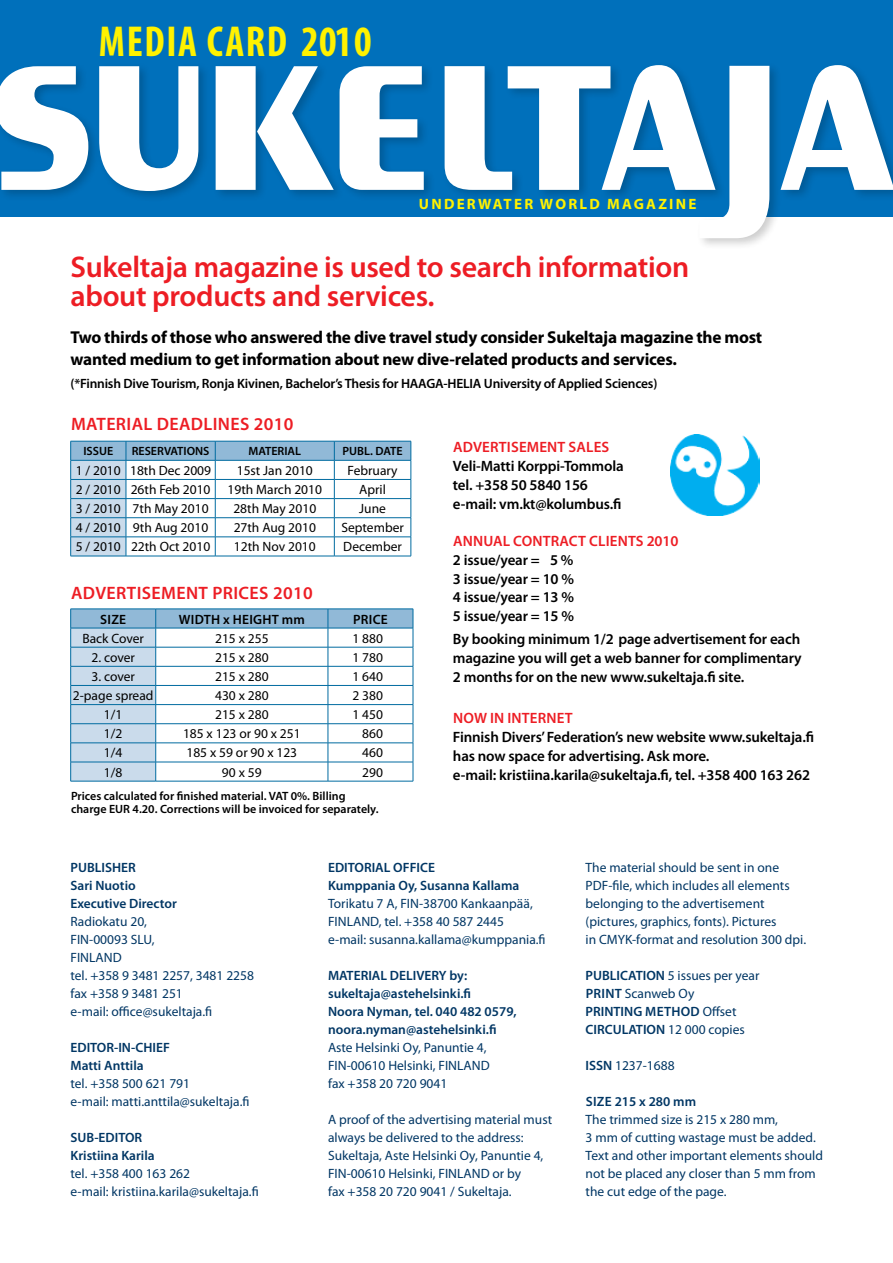
<style>
.page{position:relative;width:893px;height:1263px;background:#fff}
.page>*{position:absolute;margin:0;border:0;box-sizing:border-box;transform-origin:0 0}
.t1{font:700 condensed 43.5px "Myriad Pro";letter-spacing:.04em;color:#fff200;scale:.95 1}
.t2{font:600 30px/28.5px "Myriad Pro";letter-spacing:-.01em;color:#ed1d24}
.t3{font:600 18px "Myriad Pro";letter-spacing:.02em;color:#ed1d24}
.t4{font:700 17.25px/22.5px "Myriad Pro";letter-spacing:-.015em;color:#000}
.t5{font:600 15px/18.8px "Myriad Pro";letter-spacing:-.01em;color:#000}
.t6{font:600 15px "Myriad Pro";letter-spacing:-.01em;color:#ed1d24}
.t7{font:700 15px "Myriad Pro";letter-spacing:.15em;color:#fff200}
.t8{font:13.5px/18px "Myriad Pro";color:#003664}
.t9{font:13.5px "Myriad Pro";color:#000}
.t10{font:600 13.5px/18px "Myriad Pro";color:#003664}
.t11{font:600 13.5px "Myriad Pro";letter-spacing:-.015em;color:#000}
.t12{font:600 13.5px "Myriad Pro";letter-spacing:.02em;color:#000}
.t13{font:600 12px/13.5px "Myriad Pro";color:#000}
.s1{font-weight:400}
.s2{font-weight:600}
</style>
<div class="page">
<svg style="left:70px;top:609px;width:344px;height:172px"></svg>
<hr style="left:70px;top:781px;width:86px;height:1px;background:#006ba0">
<hr style="left:156px;top:781px;width:172px;height:1px;background:#006ba0">
<hr style="left:328px;top:781px;width:85px;height:1px;background:#006ba0">
<svg style="left:70px;top:441px;width:342px;height:115px"></svg>
<hr style="left:334px;top:556px;width:77px;height:1px;background:#006ba0">
<hr style="left:70px;top:556px;width:56px;height:1px;background:#006ba0">
<hr style="left:126px;top:556px;width:89px;height:1px;background:#006ba0">
<hr style="left:215px;top:556px;width:119px;height:1px;background:#006ba0">
<div style="left:0;top:0;width:893px;height:217px;background:#0070bb"></div>
<div style="left:0;top:61px;width:893px;height:190px;background:#000;opacity:.2"></div>
<svg style="left:0;top:65px;width:893px;height:173px;fill:#fff"></svg>
<img style="left:670px;top:434px;width:90px;height:81px">
<h1 class="t1" style="left:99px;top:14px;width:289px">MEDIA CARD 2010</h1>
<p class="t7" style="left:419px;top:194px;width:279px">UNDERWATER WORLD MAGAZINE</p>
<h2 class="t2" style="left:70px;top:252px;width:620px">Sukeltaja magazine is used to search information about products and services.</h2>
<p class="t4" style="left:70px;top:325px;width:693px">Two thirds of those who answered the dive travel study consider Sukeltaja magazine the most wanted medium to get information about new dive-related products and services.</p>
<p class="t11" style="left:70px;top:375px;width:588px">(*Finnish Dive Tourism, Ronja Kivinen, Bachelor’s Thesis for HAAGA-HELIA University of Applied Sciences)</p>
<h3 class="t3" style="left:71px;top:412px;width:224px">MATERIAL DEADLINES 2010</h3>
<p class="t13" style="left:83px;top:444px;width:31px">ISSUE</p>
<p class="t13" style="left:132px;top:444px;width:79px">RESERVATIONS</p>
<p class="t13" style="left:249px;top:444px;width:54px">MATERIAL</p>
<p class="t13" style="left:343px;top:444px;width:61px">PUBL. DATE</p>
<p class="t9" style="left:76px;top:462px;width:137px">1 / 2010 18th Dec 2009</p>
<p class="t9" style="left:237px;top:462px;width:78px">15st Jan 2010</p>
<p class="t9" style="left:348px;top:462px;width:52px">February</p>
<p class="t9" style="left:76px;top:481px;width:136px">2 / 2010 26th Feb 2010</p>
<p class="t9" style="left:228px;top:481px;width:96px">19th March 2010</p>
<p class="t9" style="left:359px;top:481px;width:28px">April</p>
<p class="t9" style="left:76px;top:500px;width:134px">3 / 2010 7th May 2010</p>
<p class="t9" style="left:233px;top:500px;width:84px">28th May 2010</p>
<p class="t9" style="left:359px;top:500px;width:28px">June</p>
<p class="t9" style="left:76px;top:519px;width:134px">4 / 2010 9th Aug 2010</p>
<p class="t9" style="left:234px;top:519px;width:84px">27th Aug 2010</p>
<p class="t9" style="left:341px;top:519px;width:64px">September</p>
<p class="t9" style="left:76px;top:539px;width:136px">5 / 2010 22th Oct 2010</p>
<p class="t9" style="left:234px;top:539px;width:83px">12th Nov 2010</p>
<p class="t9" style="left:343px;top:539px;width:60px">December</p>
<h3 class="t3" style="left:71px;top:581px;width:243px">ADVERTISEMENT PRICES 2010</h3>
<p class="t11" style="left:100px;top:610px;width:15px">Size</p>
<p class="t12" style="left:179px;top:610px;width:127px">WIDTH x HEIGHT mm</p>
<p class="t11" style="left:353px;top:610px;width:16px">Price</p>
<p class="t9" style="left:82px;top:630px;width:63px">Back Cover</p>
<p class="t9" style="left:215px;top:630px;width:55px">215 x 255</p>
<p class="t9" style="left:352px;top:630px;width:32px">1 880</p>
<p class="t9" style="left:91px;top:649px;width:45px">2. cover</p>
<p class="t9" style="left:215px;top:649px;width:55px">215 x 280</p>
<p class="t9" style="left:352px;top:649px;width:32px">1 780</p>
<p class="t9" style="left:91px;top:668px;width:45px">3. cover</p>
<p class="t9" style="left:215px;top:668px;width:55px">215 x 280</p>
<p class="t9" style="left:352px;top:668px;width:32px">1 640</p>
<p class="t9" style="left:73px;top:687px;width:82px">2-page spread</p>
<p class="t9" style="left:215px;top:687px;width:55px">430 x 280</p>
<p class="t9" style="left:352px;top:687px;width:32px">2 380</p>
<p class="t9" style="left:104px;top:706px;width:20px">1/1</p>
<p class="t9" style="left:215px;top:706px;width:55px">215 x 280</p>
<p class="t9" style="left:352px;top:706px;width:32px">1 450</p>
<p class="t9" style="left:104px;top:725px;width:20px">1/2</p>
<p class="t9" style="left:183px;top:725px;width:119px">185 x 123 or 90 x 251</p>
<p class="t9" style="left:362px;top:725px;width:22px">860</p>
<p class="t9" style="left:104px;top:745px;width:20px">1/4</p>
<p class="t9" style="left:186px;top:745px;width:112px">185 x 59 or 90 x 123</p>
<p class="t9" style="left:362px;top:745px;width:22px">460</p>
<p class="t9" style="left:104px;top:764px;width:20px">1/8</p>
<p class="t9" style="left:222px;top:764px;width:41px">90 x 59</p>
<p class="t9" style="left:362px;top:764px;width:22px">290</p>
<p class="t13" style="left:71px;top:788px;width:309px">Prices calculated for finished material. VAT 0%. Billing charge EUR 4.20. Corrections will be invoiced for separately.</p>
<p class="t6" style="left:453px;top:438px;width:10px">advertisement</p>
<p class="t6" style="left:569px;top:438px;width:9px">sales</p>
<p class="t5" style="left:453px;top:456px;width:172px">Veli-Matti Korppi-Tommola tel. +358 50 5840 156 e-mail: vm.kt@kolumbus.fi</p>
<p class="t6" style="left:453px;top:531px;width:20px">Annual</p>
<p class="t6" style="left:513px;top:531px;width:11px">contract</p>
<p class="t6" style="left:589px;top:531px;width:9px">clients</p>
<p class="t6" style="left:647px;top:531px;width:33px">2010</p>
<p class="t5" style="left:453px;top:550px;width:123px;text-align:justify">2 issue/year = 5 % 3 issue/year = 10 % 4 issue/year = 13 % 5 issue/year = 15 %</p>
<p class="t5" style="left:453px;top:629px;width:350px;text-align:justify">By booking minimum 1/2 page advertisement for each magazine you will get a web banner for complimentary 2 months for on the new www.sukeltaja.fi site.</p>
<p class="t6" style="left:453px;top:709px;width:64px">Now ininternet</p>
<p class="t5" style="left:453px;top:727px;width:363px">Finnish Divers’ Federation’s new website www.sukeltaja.fi has now space for advertising. Ask more.<br>e-mail: kristiina.karila@sukeltaja.fi, tel. +358 400 163 262</p>
<p class="t10" style="left:70px;top:858px;width:108px">PUBLISHER<br>Sari Nuotio<br>Executive Director</p>
<p class="t8" style="left:70px;top:912px;width:185px">Radiokatu 20,<br>FIN-00093 SLU,<br>FINLAND<br>tel. +358 9 3481 2257, 3481 2258 fax +358 9 3481 251<br>e-mail: office@sukeltaja.fi</p>
<p class="t10" style="left:70px;top:1038px;width:101px">EDITOR-IN-CHIEF<br>Matti Anttila</p>
<p class="t8" style="left:70px;top:1074px;width:181px">tel. +358 500 621 791<br>e-mail: matti.anttila@sukeltaja.fi</p>
<p class="t10" style="left:70px;top:1128px;width:86px">SUB-EDITOR<br>Kristiina Karila</p>
<p class="t8" style="left:70px;top:1164px;width:190px">tel. +358 400 163 262<br>e-mail: kristiina.karila@sukeltaja.fi</p>
<p class="t10" style="left:328px;top:858px;width:193px">EDITORIAL OFFICE<br>Kumppania Oy, Susanna Kallama</p>
<p class="t8" style="left:328px;top:894px;width:219px">Torikatu 7 A, FIN-38700 Kankaanpää,<br>FINLAND, tel. +358 40 587 2445<br>e-mail: susanna.kallama@kumppania.fi</p>
<p class="t10" style="left:328px;top:966px;width:190px">MATERIAL DELIVERY by: sukeltaja@astehelsinki.fi<br>Noora Nyman, tel. 040 482 0579, noora.nyman@astehelsinki.fi</p>
<p class="t8" style="left:328px;top:1038px;width:163px">Aste Helsinki Oy, Panuntie 4,<br>FIN-00610 Helsinki, FINLAND fax +358 20 720 9041</p>
<p class="t8" style="left:328px;top:1110px;width:226px">A proof of the advertising material must always be delivered to the address:<br>Sukeltaja, Aste Helsinki Oy, Panuntie 4, FIN-00610 Helsinki, FINLAND or by<br>fax +358 20 720 9041 / Sukeltaja.</p>
<p class="t8" style="left:586px;top:858px;width:222px">The material should be sent in one PDF-file, which includes all elements belonging to the advertisement (pictures, graphics, fonts). Pictures<br>in CMYK-format and resolution 300 dpi.</p>
<p class="t10" style="left:586px;top:966px;width:175px">PUBLICATION <span class="s1">5 issues per year<br></span>PRINT <span class="s1">Scanweb Oy<br></span>PRINTING method</p>
<p class="t8" style="left:586px;top:1002px;width:161px;text-indent:117px">Offset<br><span class="s2">CIRCULATION</span> 12 000 copies</p>
<p class="t8" style="left:586px;top:1056px;width:91px"><span class="s2">ISSN</span> 1237-1688</p>
<p class="t10" style="left:586px;top:1092px;width:112px">SIZE 215 x 280 mm</p>
<p class="t8" style="left:586px;top:1110px;width:239px">The trimmed size is 215 x 280 mm,<br>3 mm of cutting wastage must be added.<br>Text and other important elements should not be placed any closer than 5 mm from the cut edge of the page.</p>
</div>
